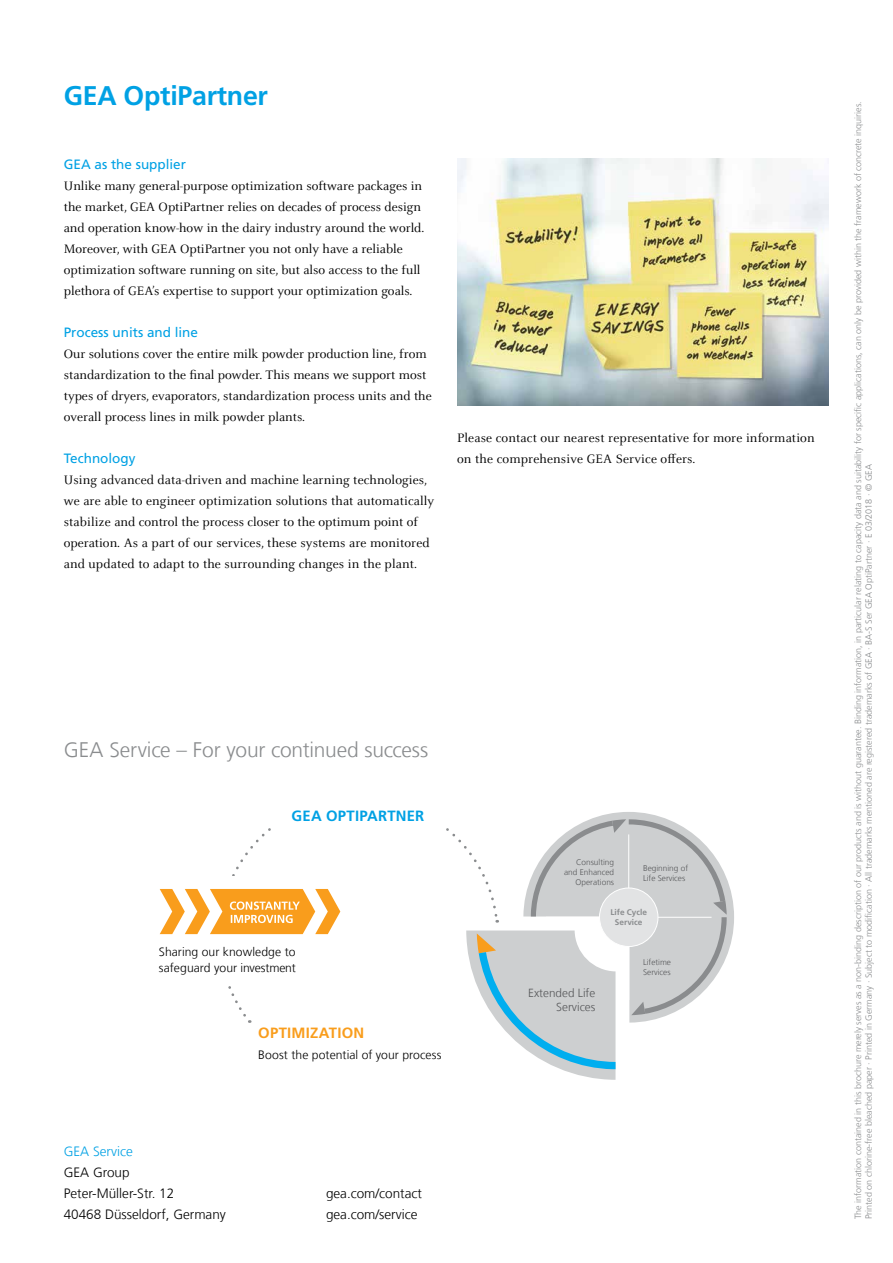
<style>
.page{position:relative;width:893px;height:1263px;background:#fff}
.page>*{position:absolute;margin:0;border:0;box-sizing:border-box;transform-origin:0 0}
.t1{font:700 27px "Frutiger LT";letter-spacing:-.01em;color:#00a1e4}
.t2{font:300 21px "Frutiger LT Com";letter-spacing:-.01em;color:#8a8c8e}
.t3{font:700 14.85px "Frutiger LT";letter-spacing:.015em;color:#00a1e4}
.t4{font:700 14.85px "Frutiger LT";letter-spacing:.015em;color:#f99d1c}
.t5{font:13.5px/21px "Celeste OT";color:#000}
.t6{font:300 13.5px/21px "Frutiger LT Com";color:#000}
.t7{font:13.5px "Frutiger LT Com";color:#00a1e4}
.t8{font:300 13.5px "Frutiger LT Com";color:#00a1e4}
.t9{font:300 12.15px/16.2px "Frutiger LT Com";letter-spacing:.005em;color:#000}
.t10{font:300 11.7px/14.1px "Frutiger LT Com";color:#58595b;text-align:right}
.t11{font:300 9px/10.5px "Frutiger LT Com";color:#8a8c8e}
.t12{font:300 8.25px/9.9px "Frutiger LT Com";color:#58595b}
.t13{font:700 8.25px/9.9px "Frutiger LT";color:#8a8c8e;text-align:center}
</style>
<div class="page">
<svg style="left:228px;top:986px;width:22px;height:37px"></svg>
<svg style="left:446px;top:812px;width:288px;height:268px"></svg>
<svg style="left:160px;top:828px;width:180px;height:106px"></svg>
<img style="left:457px;top:159px;width:371px;height:247px">
<h1 class="t1" style="left:64px;top:80px;width:206px">GEA OptiPartner</h1>
<p class="t7" style="left:64px;top:156px;width:124px">GEA as the supplier</p>
<p class="t5" style="left:64px;top:176px;width:362px">Unlike many general-purpose optimization software packages in the market, GEA OptiPartner relies on decades of process design and operation know-how in the dairy industry around the world.<br>Moreover, with GEA OptiPartner you not only have a reliable optimization software running on site, but also access to the full plethora of GEA’s expertise to support your optimization goals.</p>
<p class="t7" style="left:64px;top:324px;width:136px">Process units and line</p>
<p class="t5" style="left:64px;top:344px;width:369px">Our solutions cover the entire milk powder production line, from standardization to the final powder. This means we support most types of dryers, evaporators, standardization process units and the overall process lines in milk powder plants.</p>
<p class="t7" style="left:64px;top:450px;width:73px">Technology</p>
<p class="t5" style="left:64px;top:470px;width:372px">Using advanced data-driven and machine learning technologies, we are able to engineer optimization solutions that automatically stabilize and control the process closer to the optimum point of operation. As a part of our services, these systems are monitored and updated to adapt to the surrounding changes in the plant.</p>
<p class="t5" style="left:457px;top:428px;width:359px">Please contact our nearest representative for more information on the comprehensive GEA Service offers.</p>
<h2 class="t2" style="left:64px;top:738px;width:366px">GEA Service – For your continued success</h2>
<p class="t3" style="left:292px;top:807px;width:106px">GEA Opti Partne</p>
<p class="t3" style="left:415px;top:807px;width:11px">r</p>
<p class="t9" style="left:159px;top:943px;width:138px">Sharing our knowledge to safeguard your investment</p>
<p class="t4" style="left:258px;top:1024px;width:107px">OPTIMIZATION</p>
<p class="t9" style="left:258px;top:1046px;width:185px">Boost the potential of your process</p>
<p class="t8" style="left:64px;top:1144px;width:70px">GEA Service</p>
<p class="t6" style="left:64px;top:1162px;width:164px">GEA Group<br>Peter-Müller-Str. 12<br>40468 Düsseldorf, Germany</p>
<p class="t6" style="left:326px;top:1183px;width:97px">gea.com/contact gea.com/service</p>
<p class="t12" style="left:564px;top:857px;width:51px;text-align:right">Consulting and Enhanced<br>Operations</p>
<p class="t12" style="left:643px;top:863px;width:46px">Beginning of<br>Life Services</p>
<p class="t13" style="left:610px;top:908px;width:38px">Life Cycle<br>Service</p>
<p class="t10" style="left:528px;top:986px;width:69px">Extended Life<br>Services</p>
<p class="t12" style="left:643px;top:957px;width:29px">Lifetime<br>Services</p>
<p class="t11" style="left:853px;top:1219px;width:1120px;rotate:-90deg">The information contained in this brochure merely serves as a non-binding description of our products and is without guarantee. Binding information, in particular relating to capacity data and suitability for specific applications, can only be provided within the framework of concrete inquiries.<br>Printed on chlorine-free bleached paper · Printed in Germany · Subject to modification · All trademarks mentioned are registered trademarks of GEA · BA-S Ser GEA OptiPartner · E 03/2018 · © GEA</p>
</div>
